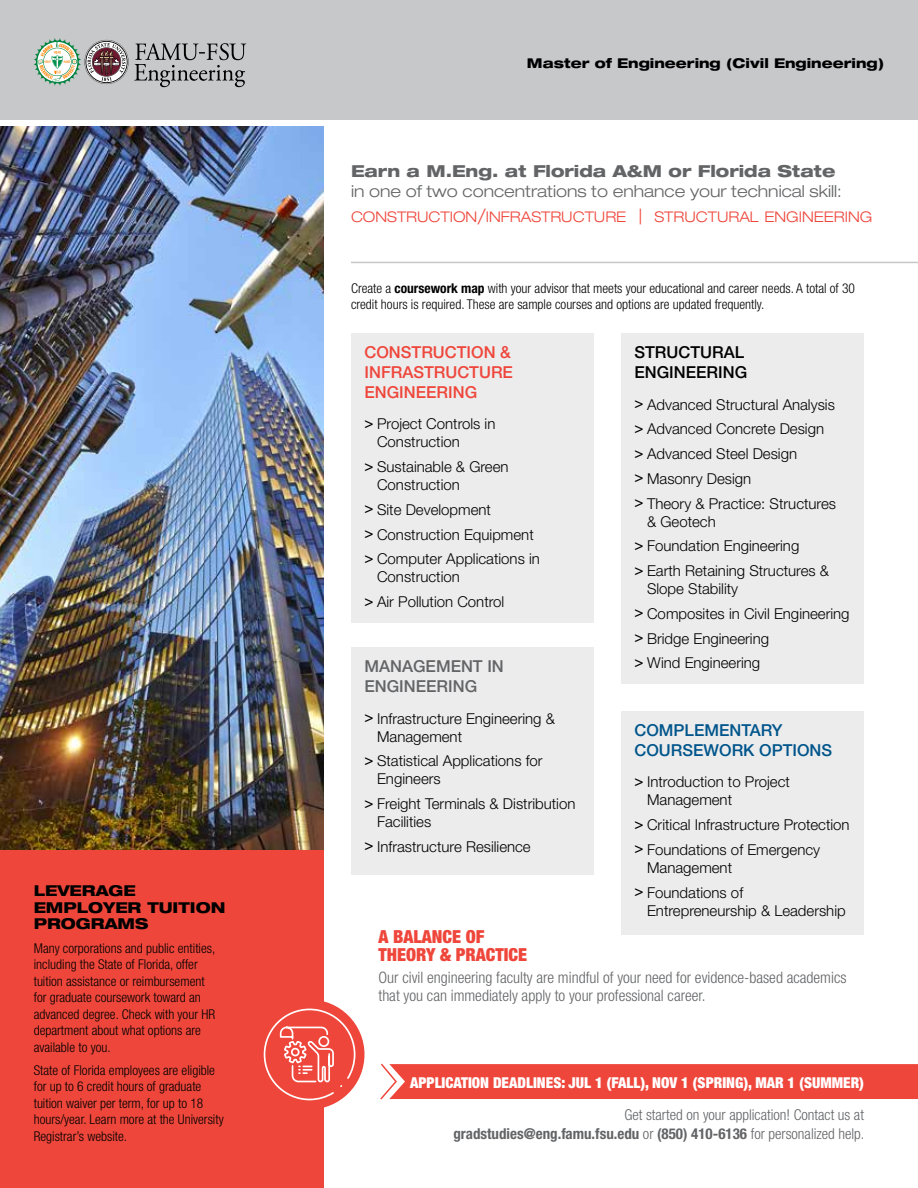
<style>
.page{position:relative;width:918px;height:1188px;background:#fff}
.page>*{position:absolute;margin:0;border:0;box-sizing:border-box;transform-origin:0 0}
.t1{font:900 condensed 18px/18px "Helvetica Neue LT Std";color:#ef463b}
.t2{font:300 expanded 16.5px "Helvetica Neue LT Std";color:#636466}
.t3{font:500 16.5px/19.8px "Helvetica Neue LT Std";color:#ef463b}
.t4{font:800 expanded 16.5px "Helvetica Neue LT Std";color:#636466}
.t5{font:500 16.5px/19.8px "Helvetica Neue LT Std";color:#00558b}
.t6{font:500 16.5px/19.8px "Helvetica Neue LT Std";color:#636466}
.t7{font:500 16.5px/19.8px "Helvetica Neue LT Std";color:#000}
.t8{font:300 condensed 15.75px/18.8px "Helvetica Neue LT Std";color:#636466}
.t9{font:300 15px/24.8px "Helvetica Neue LT Std";color:#000}
.t10{font:300 condensed 15px/18.8px "Helvetica Neue LT Std";color:#636466;text-align:right}
.t11{font:900 condensed 15px "Helvetica Neue LT Std";color:#fff}
.t12{font:800 expanded 15px/16.5px "Helvetica Neue LT Std";color:#000}
.t13{font:300 expanded 14.7px "Helvetica Neue LT Std";color:#ef463b}
.t14{font:300 condensed 13.5px/16.5px "Helvetica Neue LT Std";color:#000}
.t15{font:800 expanded 13.5px "Helvetica Neue LT Std";color:#000}
.s1{font-size:21px}
.s2{font-weight:700}
.s3{font-weight:500;font-stretch:condensed}
</style>
<div class="page">
<img style="left:0;top:126px;width:324px;height:724px">
<div style="left:0;top:850px;width:324px;height:338px;background:#ef463b"></div>
<div style="left:0;top:0;width:918px;height:120px;background:#c7c8ca"></div>
<svg style="left:34px;top:38px;width:212px;height:49px"></svg>
<div style="left:621px;top:333px;width:243px;height:351px;background:#ececed"></div>
<div style="left:351px;top:333px;width:243px;height:289px;background:#ececed"></div>
<div style="left:621px;top:711px;width:243px;height:223px;background:#ececed"></div>
<div style="left:351px;top:647px;width:243px;height:228px;background:#ececed"></div>
<hr style="left:351px;top:262px;width:567px;height:1px;background:#c7c8ca">
<div style="left:255px;top:1000px;width:109px;height:109px;background:#ef463b;border-radius:50%"></div>
<svg style="left:263px;top:1008px;width:93px;height:93px"></svg>
<svg style="left:380px;top:1063px;width:538px;height:37px;background:#f0554b"></svg>
<p class="t12" style="left:34px;top:882px;width:193px">LEVERAGE<br>EMPLOYER TUITION<br>PROGRAMS</p>
<p class="t14" style="left:34px;top:940px;width:183px">Many corporations and public entities, including the State of Florida, offer tuition assistance or reimbursement for graduate coursework toward an advanced degree. Check with your HR department about what options are available to you.</p>
<p class="t14" style="left:34px;top:1062px;width:191px">State of Florida employees are eligible for up to 6 credit hours of graduate tuition waiver per term, for up to 18 hours/year. Learn more at the University Registrar’s website.</p>
<p class="t15" style="left:527px;top:54px;width:359px">Master of Engineering (Civil Engineering)</p>
<p class="t4" style="left:351px;top:161px;width:486px">Earn a M.Eng. at Florida A&amp;M or Florida State</p>
<p class="t2" style="left:351px;top:181px;width:492px">in one of two concentrations to enhance your technical skill:</p>
<p class="t13" style="left:351px;top:208px;width:523px">CONSTRUCTION<span class="s1">/</span>INFRASTRUCTURE <span class="s1">|</span> STRUCTURAL ENGINEERING</p>
<p class="t14" style="left:351px;top:280px;width:506px">Create a <span class="s2">coursework map</span> with your advisor that meets your educational and career needs. A total of 30 credit hours is required. These are sample courses and options are updated frequently.</p>
<p class="t3" style="left:364px;top:342px;width:150px">CONSTRUCTION &amp;<br>INFRASTRUCTURE<br>ENGINEERING</p>
<p class="t9" style="left:377px;top:415px;width:120px;line-height:18px;text-indent:-13px"><span class="s3">&gt;</span> Project Controls in<br>Construction</p>
<p class="t9" style="left:377px;top:457px;width:133px;line-height:18px;text-indent:-13px"><span class="s3">&gt;</span> Sustainable &amp; Green<br>Construction</p>
<p class="t9" style="left:364px;top:497px;width:177px"><span class="s3">&gt;</span> Site Development<br><span class="s3">&gt;</span> Construction Equipment <span class="s3">&gt;</span> Computer Applications in</p>
<p class="t9" style="left:364px;top:564px;width:141px;text-indent:13px">Construction<br><span class="s3">&gt;</span> Air Pollution Control</p>
<p class="t6" style="left:364px;top:656px;width:141px">MANAGEMENT IN<br>ENGINEERING</p>
<p class="t9" style="left:377px;top:709px;width:179px;line-height:18px;text-indent:-13px"><span class="s3">&gt;</span> Infrastructure Engineering &amp;<br>Management</p>
<p class="t9" style="left:377px;top:752px;width:167px;line-height:18px;text-indent:-13px"><span class="s3">&gt;</span> Statistical Applications for<br>Engineers</p>
<p class="t9" style="left:377px;top:794px;width:200px;line-height:18px;text-indent:-13px"><span class="s3">&gt;</span> Freight Terminals &amp; Distribution<br>Facilities</p>
<p class="t9" style="left:364px;top:834px;width:168px"><span class="s3">&gt;</span> Infrastructure Resilience</p>
<p class="t7" style="left:634px;top:342px;width:114px">STRUCTURAL<br>ENGINEERING</p>
<p class="t9" style="left:634px;top:392px;width:203px"><span class="s3">&gt;</span> Advanced Structural Analysis <span class="s3">&gt;</span> Advanced Concrete Design <span class="s3">&gt;</span> Advanced Steel Design<br><span class="s3">&gt;</span> Masonry Design<br><span class="s3">&gt;</span> Theory &amp; Practice: Structures</p>
<p class="t9" style="left:634px;top:509px;width:196px;text-indent:13px">&amp; Geotech<br><span class="s3">&gt;</span> Foundation Engineering<br><span class="s3">&gt;</span> Earth Retaining Structures &amp;</p>
<p class="t9" style="left:634px;top:576px;width:217px;text-indent:13px">Slope Stability<br><span class="s3">&gt;</span> Composites in Civil Engineering <span class="s3">&gt;</span> Bridge Engineering<br><span class="s3">&gt;</span> Wind Engineering</p>
<p class="t5" style="left:634px;top:720px;width:199px">COMPLEMENTARY<br>COURSEWORK OPTIONS</p>
<p class="t9" style="left:647px;top:773px;width:144px;line-height:18px;text-indent:-13px"><span class="s3">&gt;</span> Introduction to Project<br>Management</p>
<p class="t9" style="left:634px;top:812px;width:217px"><span class="s3">&gt;</span> Critical Infrastructure Protection <span class="s3">&gt;</span> Foundations of Emergency</p>
<p class="t9" style="left:634px;top:855px;width:110px;text-align:center">Management<br><span class="s3">&gt;</span> Foundations of</p>
<p class="t9" style="left:647px;top:898px;width:200px">Entrepreneurship &amp; Leadership</p>
<p class="t1" style="left:379px;top:927px;width:150px">A BALANCE OF<br>THEORY &amp; PRACTICE</p>
<p class="t8" style="left:379px;top:967px;width:470px">Our civil engineering faculty are mindful of your need for evidence-based academics that you can immediately apply to your professional career.</p>
<p class="t11" style="left:410px;top:1073px;width:455px">APPLICATION DEADLINES: JUL 1 (FALL), NOV 1 (SPRING), MAR 1 (SUMMER)</p>
<p class="t10" style="left:453px;top:1105px;width:413px">Get started on your application! Contact us at <span class="s2">gradstudies@eng.famu.fsu.edu</span> or <span class="s2">(850) 410-6136</span> for personalized help.</p>
</div>
